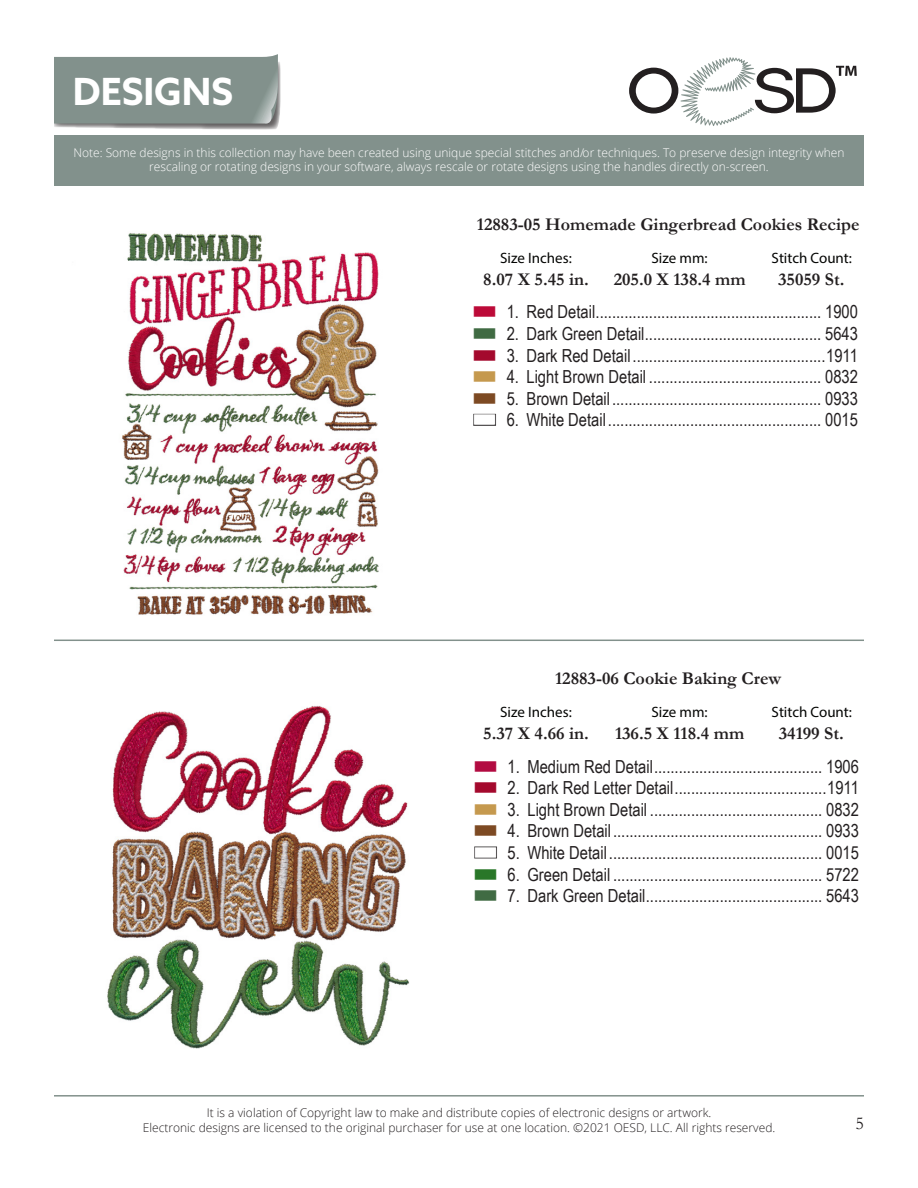
<style>
.page{position:relative;width:918px;height:1188px;background:#fff}
.page>*{position:absolute;margin:0;border:0;box-sizing:border-box;transform-origin:0 0}
.t1{font:700 37.5px "Azo Sans";color:#fff}
.t2{font:18px "Arial Narrow";color:#231f20}
.t3{font:700 18px "Garamond";color:#231f20}
.t4{font:18px "Garamond";color:#231f20}
.t5{font:15px "Myriad Pro";color:#040503}
.t6{font:300 12px/14.4px "Open Sans";color:#fff;text-align:center}
.t7{font:300 12px "Open Sans";color:#231f20}
.s1{color:#bc0a38}
.s2{color:#406b43}
.s3{color:#a4092d}
.s4{color:#c5994e}
.s5{color:#7d4a23}
.s6{color:#b20b41}
.s7{color:#297728}
</style>
<div class="page">
<svg style="left:629px;top:57px;width:228px;height:69px"></svg>
<div style="left:54px;top:135px;width:810px;height:51px;background:#82918c"></div>
<hr style="left:54px;top:640px;width:810px;height:1px;background:#82918c">
<hr style="left:54px;top:1095px;width:810px;height:2px;background:#82918c">
<svg style="left:54px;top:54px;width:227px;height:76px;background:#8c9994"></svg>
<img style="left:107px;top:706px;width:302px;height:343px">
<img style="left:122px;top:233px;width:257px;height:382px">
<p class="t1" style="left:73px;top:67px;width:162px">DESIGNS</p>
<p class="t6" style="left:73px;top:145px;width:773px">Note: Some designs in this collection may have been created using unique special stitches and/or techniques. To preserve design integrity when rescaling or rotating designs in your software, always rescale or rotate designs using the handles directly on-screen.</p>
<p class="t3" style="left:477px;top:212px;width:384px">12883-05 Homemade Gingerbread Cookies Recipe</p>
<p class="t3" style="left:483px;top:267px;width:107px">8.07 X 5.45 in.</p>
<p class="t3" style="left:614px;top:267px;width:133px">205.0 X 138.4 mm</p>
<p class="t3" style="left:778px;top:267px;width:68px">35059 St.</p>
<p class="t5" style="left:500px;top:248px;width:73px">Size Inches:</p>
<p class="t5" style="left:652px;top:248px;width:58px">Size mm:</p>
<p class="t5" style="left:772px;top:248px;width:82px">Stitch Count:</p>
<p class="t2" style="left:472px;top:299px;width:387px"><span class="s1">■</span> 1. Red Detail....................................................... 1900</p>
<p class="t2" style="left:472px;top:320px;width:387px"><span class="s2">■</span> 2. Dark Green Detail........................................... 5643</p>
<p class="t2" style="left:472px;top:342px;width:387px"><span class="s3">■</span> 3. Dark Red Detail...............................................1911</p>
<p class="t2" style="left:472px;top:364px;width:387px"><span class="s4">■</span> 4. Light Brown Detail .......................................... 0832</p>
<p class="t2" style="left:472px;top:385px;width:387px"><span class="s5">■</span> 5. Brown Detail................................................... 0933</p>
<p class="t2" style="left:472px;top:407px;width:387px">■ 6. White Detail.................................................... 0015</p>
<p class="t3" style="left:555px;top:666px;width:228px">12883-06 Cookie Baking Crew</p>
<p class="t3" style="left:615px;top:721px;width:131px">136.5 X 118.4 mm</p>
<p class="t3" style="left:779px;top:721px;width:66px">34199 St.</p>
<p class="t2" style="left:473px;top:753px;width:387px"><span class="s6">■</span> 1. Medium Red Detail......................................... 1906</p>
<p class="t2" style="left:473px;top:775px;width:387px"><span class="s3">■</span> 2. Dark Red Letter Detail.....................................1911</p>
<p class="t2" style="left:473px;top:796px;width:387px"><span class="s4">■</span> 3. Light Brown Detail .......................................... 0832</p>
<p class="t2" style="left:473px;top:818px;width:387px"><span class="s5">■</span> 4. Brown Detail................................................... 0933</p>
<p class="t2" style="left:473px;top:839px;width:387px">■ 5. White Detail.................................................... 0015</p>
<p class="t2" style="left:473px;top:861px;width:387px"><span class="s7">■</span> 6. Green Detail ................................................... 5722</p>
<p class="t2" style="left:473px;top:883px;width:387px"><span class="s2">■</span> 7. Dark Green Detail........................................... 5643</p>
<p class="t5" style="left:500px;top:703px;width:73px">Size Inches:</p>
<p class="t5" style="left:652px;top:703px;width:58px">Size mm:</p>
<p class="t5" style="left:772px;top:703px;width:82px">Stitch Count:</p>
<p class="t3" style="left:483px;top:721px;width:107px">5.37 X 4.66 in.</p>
<p class="t7" style="left:207px;top:1105px;width:506px">It is a violation of Copyright law to make and distribute copies of electronic designs or artwork.</p>
<p class="t7" style="left:143px;top:1119px;width:634px">Electronic designs are licensed to the original purchaser for use at one location. ©2021 OESD, LLC. All rights reserved.</p>
<p class="t4" style="left:856px;top:1111px;width:10px">5</p>
</div>
